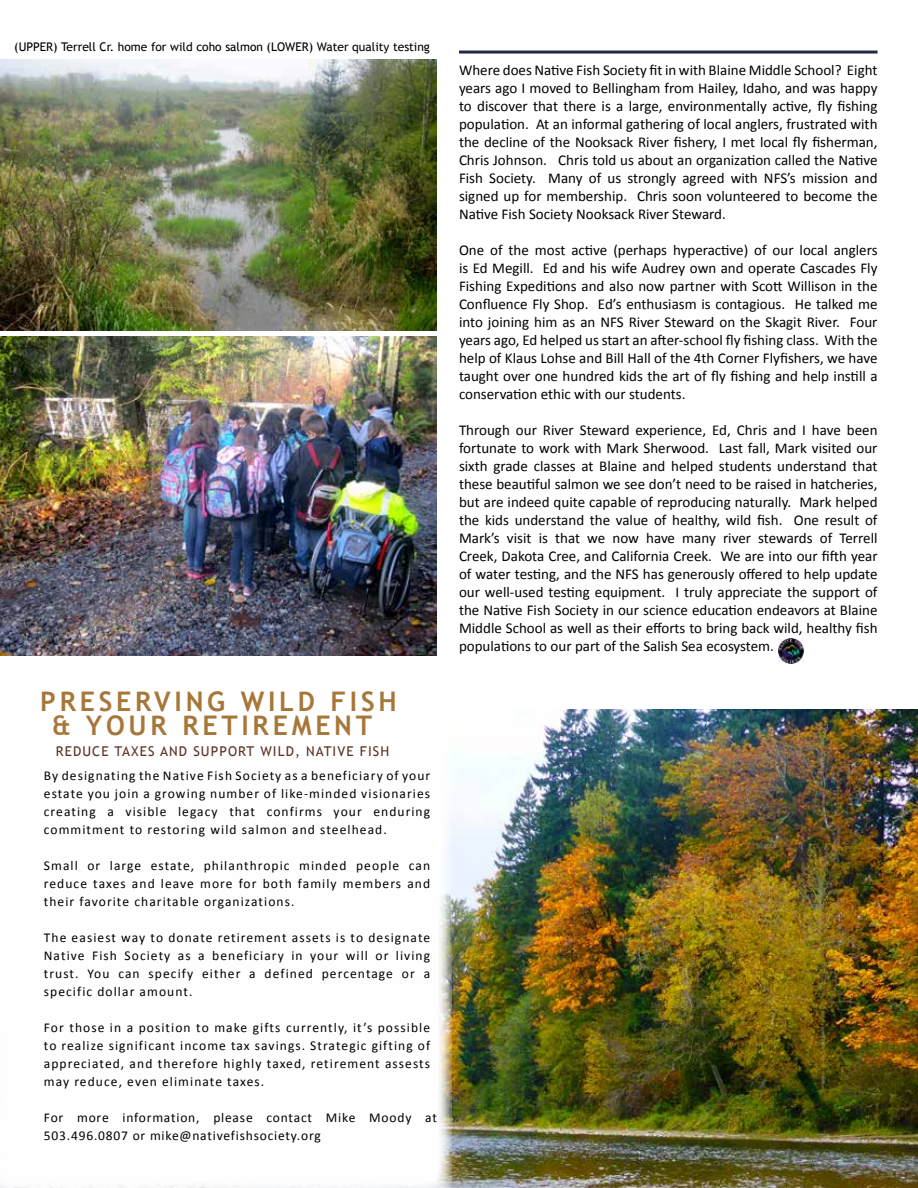
<style>
.page{position:relative;width:918px;height:1188px;background:#fff}
.page>*{position:absolute;margin:0;border:0;box-sizing:border-box;transform-origin:0 0}
.t1{font:700 27px/24px "Trebuchet MS";letter-spacing:.14em;color:#a77739;text-align:center}
.t2{font:15px/18px "Calibri";color:#000;text-align:justify}
.t3{font:13.5px/18px "Calibri";letter-spacing:.08em;color:#000;text-align:justify}
.t4{font:13.5px/18px "Calibri";letter-spacing:.06em;color:#000}
.t5{font:13.5px "Trebuchet MS";letter-spacing:.08em;color:#5d3222}
.t6{font:12px "Trebuchet MS";color:#000}
</style>
<div class="page">
<img style="left:452px;top:710px;width:466px;height:478px">
<img style="left:0;top:60px;width:437px;height:270px">
<img style="left:0;top:337px;width:437px;height:319px">
<hr style="left:459px;top:51px;width:419px;height:3px;background:#1f293f">
<img style="left:779px;top:638px;width:25px;height:26px">
<hr style="left:917px;top:710px;width:1px;height:41px;background:#404749">
<p class="t6" style="left:14px;top:40px;width:417px">(UPPER) Terrell Cr. home for wild coho salmon (LOWER) Water quality testing</p>
<h1 class="t1" style="left:40px;top:689px;width:358px">PRESERVING WILD FISH &amp; YOUR RETIREMENT</h1>
<p class="t3" style="left:44px;top:767px;width:388px">By designating the Native Fish Society as a beneficiary of your estate you join a growing number of like-minded visionaries creating a visible legacy that confirms your enduring commitment to restoring wild salmon and steelhead.</p>
<p class="t3" style="left:44px;top:857px;width:388px">Small or large estate, philanthropic minded people can reduce taxes and leave more for both family members and their favorite charitable organizations.</p>
<p class="t3" style="left:44px;top:929px;width:388px">The easiest way to donate retirement assets is to designate Native Fish Society as a beneficiary in your will or living trust. You can specify either a defined percentage or a specific dollar amount.</p>
<p class="t3" style="left:44px;top:1019px;width:388px">For those in a position to make gifts currently, it’s possible to realize significant income tax savings. Strategic gifting of appreciated, and therefore highly taxed, retirement assests may reduce, even eliminate taxes.</p>
<p class="t4" style="left:44px;top:1109px;width:395px">For more information, please contact Mike Moody at<br>503.496.0807 or mike@nativefishsociety.org</p>
<p class="t5" style="left:56px;top:743px;width:335px">REDUCE TAXES AND SUPPORT WILD, NATIVE FISH</p>
<p class="t2" style="left:459px;top:61px;width:420px">Where does Native Fish Society fit in with Blaine Middle School? Eight years ago I moved to Bellingham from Hailey, Idaho, and was happy to discover that there is a large, environmentally active, fly fishing population. At an informal gathering of local anglers, frustrated with the decline of the Nooksack River fishery, I met local fly fisherman, Chris Johnson. Chris told us about an organization called the Native Fish Society. Many of us strongly agreed with NFS’s mission and signed up for membership. Chris soon volunteered to become the Native Fish Society Nooksack River Steward.</p>
<p class="t2" style="left:459px;top:241px;width:420px">One of the most active (perhaps hyperactive) of our local anglers is Ed Megill. Ed and his wife Audrey own and operate Cascades Fly Fishing Expeditions and also now partner with Scott Willison in the Confluence Fly Shop. Ed’s enthusiasm is contagious. He talked me into joining him as an NFS River Steward on the Skagit River. Four years ago, Ed helped us start an after-school fly fishing class. With the help of Klaus Lohse and Bill Hall of the 4th Corner Flyfishers, we have taught over one hundred kids the art of fly fishing and help instill a conservation ethic with our students.</p>
<p class="t2" style="left:459px;top:421px;width:420px">Through our River Steward experience, Ed, Chris and I have been fortunate to work with Mark Sherwood. Last fall, Mark visited our sixth grade classes at Blaine and helped students understand that these beautiful salmon we see don’t need to be raised in hatcheries, but are indeed quite capable of reproducing naturally. Mark helped the kids understand the value of healthy, wild fish. One result of Mark’s visit is that we now have many river stewards of Terrell Creek, Dakota Cree, and California Creek. We are into our fifth year of water testing, and the NFS has generously offered to help update our well-used testing equipment. I truly appreciate the support of the Native Fish Society in our science education endeavors at Blaine Middle School as well as their efforts to bring back wild, healthy fish populations to our part of the Salish Sea ecosystem.</p>
</div>
